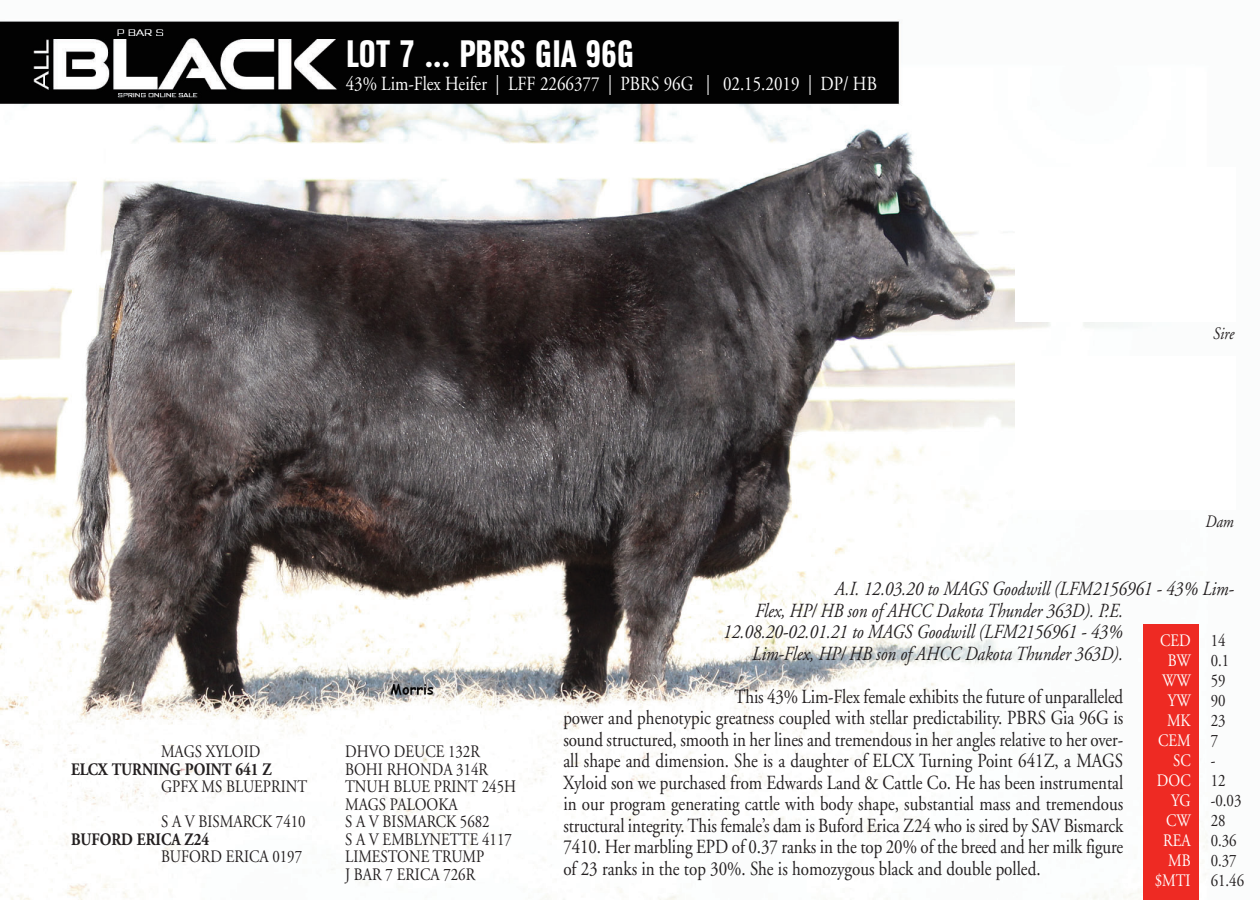
<style>
.page{position:relative;width:1260px;height:900px;background:#fff}
.page>*{position:absolute;margin:0;border:0;box-sizing:border-box;transform-origin:0 0}
.t1{font:700 condensed 40px "URW Grotesk T";color:#fff}
.t2{font:20px/21.5px "Adobe Garamond";color:#231f20;text-align:justify;scale:.85 1}
.t3{font:italic 20px "Adobe Garamond";color:#231f20;scale:.85 1}
.t4{font:20px "Adobe Garamond";color:#fff;scale:.85 1}
.t5{font:17.5px/20px "Adobe Garamond";color:#231f20;scale:.85 1}
.t6{font:700 17.5px "Adobe Garamond";color:#231f20;scale:.85 1}
.t7{font:17.5px/20px "Adobe Garamond";color:#fff;text-align:right;scale:.85 1}
.t8{font:italic 17.5px "Adobe Garamond";letter-spacing:-.005em;color:#231f20;scale:.85 1}
</style>
<div class="page">
<img style="left:0;top:20px;width:1208px;height:880px">
<div style="left:1143px;top:625px;width:55px;height:275px;background:#ee2a23"></div>
<div style="left:1015px;top:167px;width:220px;height:154px;background:#fff"></div>
<div style="left:1015px;top:356px;width:220px;height:154px;background:#fff"></div>
<h1 class="t1" style="left:346px;top:38px;width:290px">LOT 7 ... PBRS GIA 96G</h1>
<p class="t4" style="left:346px;top:75px;width:627px">43% Lim-Flex Heifer | LFF 2266377 | PBRS 96G | 02.15.2019 | DP/ HB</p>
<p class="t8" style="left:1213px;top:326px;width:26px">Sire</p>
<p class="t8" style="left:1205px;top:515px;width:35px">Dam</p>
<p class="t5" style="left:161px;top:743px;width:118px">MAGS XYLOID</p>
<p class="t5" style="left:345px;top:743px;width:160px">DHVO DEUCE 132R</p>
<p class="t6" style="left:71px;top:762px;width:238px">ELCX TURNING POINT 641 Z</p>
<p class="t5" style="left:345px;top:761px;width:170px">BOHI RHONDA 314R</p>
<p class="t5" style="left:161px;top:778px;width:173px">GPFX MS BLUEPRINT</p>
<p class="t5" style="left:345px;top:780px;width:203px;line-height:17.5px">TNUH BLUE PRINT 245H<br>MAGS PALOOKA</p>
<p class="t5" style="left:161px;top:813px;width:172px">S A V BISMARCK 7410</p>
<p class="t5" style="left:345px;top:813px;width:172px">S A V BISMARCK 5682</p>
<p class="t6" style="left:71px;top:832px;width:164px">BUFORD ERICA Z24</p>
<p class="t5" style="left:345px;top:831px;width:198px">S A V EMBLYNETTE 4117</p>
<p class="t5" style="left:161px;top:848px;width:167px">BUFORD ERICA 0197</p>
<p class="t5" style="left:345px;top:850px;width:165px;line-height:17.5px">LIMESTONE TRUMP<br>J BAR 7 ERICA 726R</p>
<p class="t3" style="left:835px;top:581px;width:471px">A.I. 12.03.20 to MAGS Goodwill (LFM2156961 - 43% Lim-</p>
<p class="t3" style="left:755px;top:602px;width:434px">Flex, HP/ HB son of AHCC Dakota Thunder 363D). P.E.</p>
<p class="t3" style="left:723px;top:624px;width:471px">12.08.20-02.01.21 to MAGS Goodwill (LFM2156961 - 43%</p>
<p class="t3" style="left:752px;top:645px;width:438px">Lim-Flex, HP/ HB son of AHCC Dakota Thunder 363D).</p>
<p class="t2" style="left:563px;top:688px;width:660px;text-indent:171px">This 43% Lim-Flex female exhibits the future of unparalleled power and phenotypic greatness coupled with stellar predictability. PBRS Gia 96G is sound structured, smooth in her lines and tremendous in her angles relative to her over&shy;all shape and dimension. She is a daughter of ELCX Turning Point 641Z, a MAGS Xyloid son we purchased from Edwards Land &amp; Cattle Co. He has been instrumental in our program generating cattle with body shape, substantial mass and tremendous structural integrity. This female’s dam is Buford Erica Z24 who is sired by SAV Bismarck 7410. Her marbling EPD of 0.37 ranks in the top 20% of the breed and her milk figure of 23 ranks in the top 30%. She is homozygous black and double polled.</p>
<p class="t7" style="left:1155px;top:632px;width:44px">CED<br>BW<br>WW<br>YW<br>MK<br>CEM<br>SC<br>DOC<br>YG<br>CW<br>REA<br>MB $MTI</p>
<p class="t5" style="left:1211px;top:632px;width:41px">14<br>0.1<br>59<br>90<br>23<br>7<br>-<br>12 -0.03<br>28<br>0.36<br>0.37<br>61.46</p>
</div>
